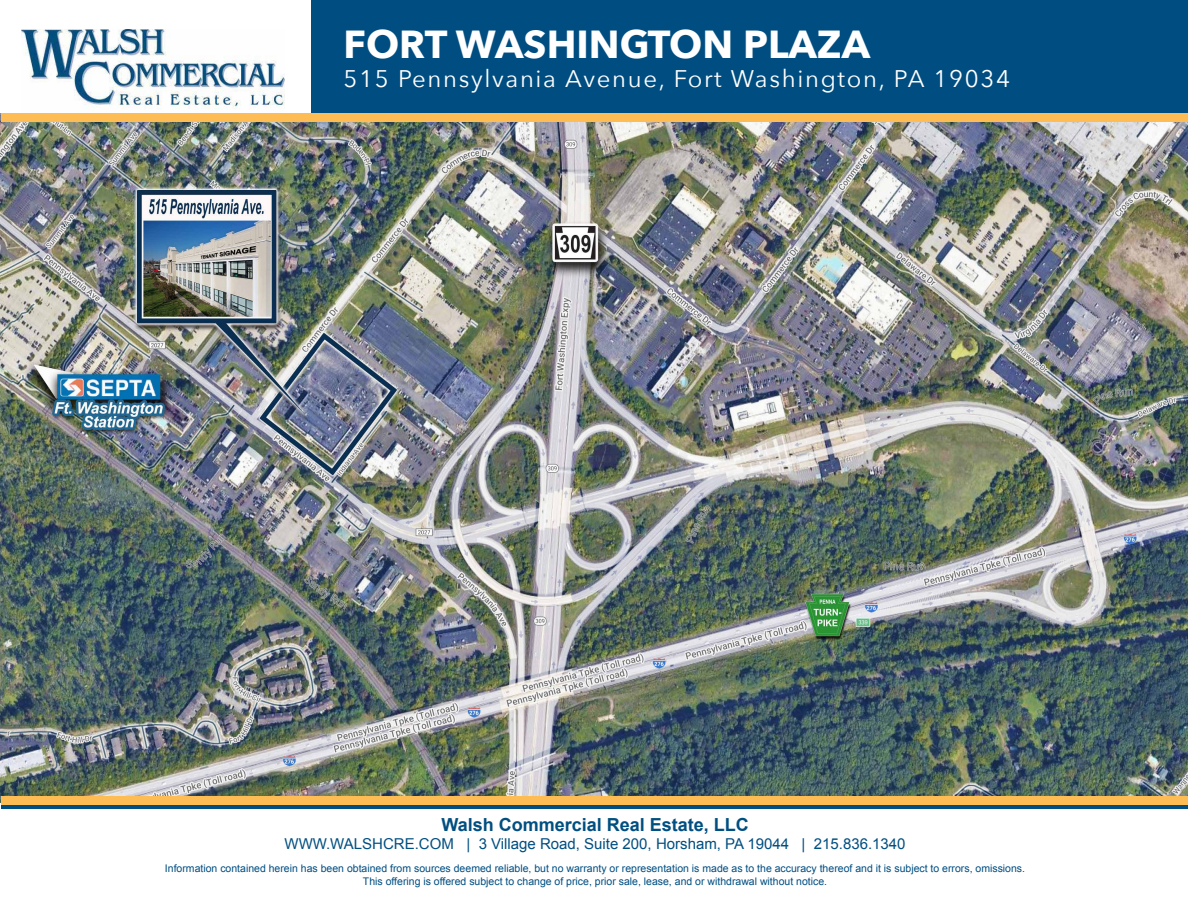
<style>
.page{position:relative;width:1188px;height:918px;background:#fff}
.page>*{position:absolute;margin:0;border:0;box-sizing:border-box;transform-origin:0 0}
.t1{font:700 39px "Avenir Next";color:#fff}
.t2{font:24px "Avenir Next";letter-spacing:.07em;color:#fff}
.t3{font:700 18px "Arial";color:#004f81}
.t4{font:15px "Arial";color:#004f81}
.t5{font:10.5px/13.5px "Arial";color:#004e81;text-align:center}
</style>
<div class="page">
<img style="left:0;top:114px;width:1188px;height:689px">
<hr style="left:1px;top:805px;width:1187px;height:4px;background:#004e81">
<div style="left:1px;top:796px;width:1187px;height:9px;background:#fdbc54"></div>
<div style="left:312px;top:0;width:876px;height:113px;background:#004e81"></div>
<img style="left:22px;top:30px;width:263px;height:80px">
<div style="left:1px;top:113px;width:1187px;height:9px;background:#fdbc54"></div>
<h1 class="t1" style="left:344px;top:11px;width:528px">FORT WASHINGTON PLAZA</h1>
<h2 class="t2" style="left:344px;top:59px;width:668px">515 Pennsylvania Avenue, Fort Washington, PA 19034</h2>
<h3 class="t3" style="left:441px;top:813px;width:309px">Walsh Commercial Real Estate, LLC</h3>
<h3 class="t4" style="left:285px;top:834px;width:623px">WWW.WALSHCRE.COM | 3 Village Road, Suite 200, Horsham, PA 19044 | 215.836.1340</h3>
<p class="t5" style="left:165px;top:862px;width:862px">Information contained herein has been obtained from sources deemed reliable, but no warranty or representation is made as to the accuracy thereof and it is subject to errors, omissions.<br>This offering is offered subject to change of price, prior sale, lease, and or withdrawal without notice.</p>
</div>
